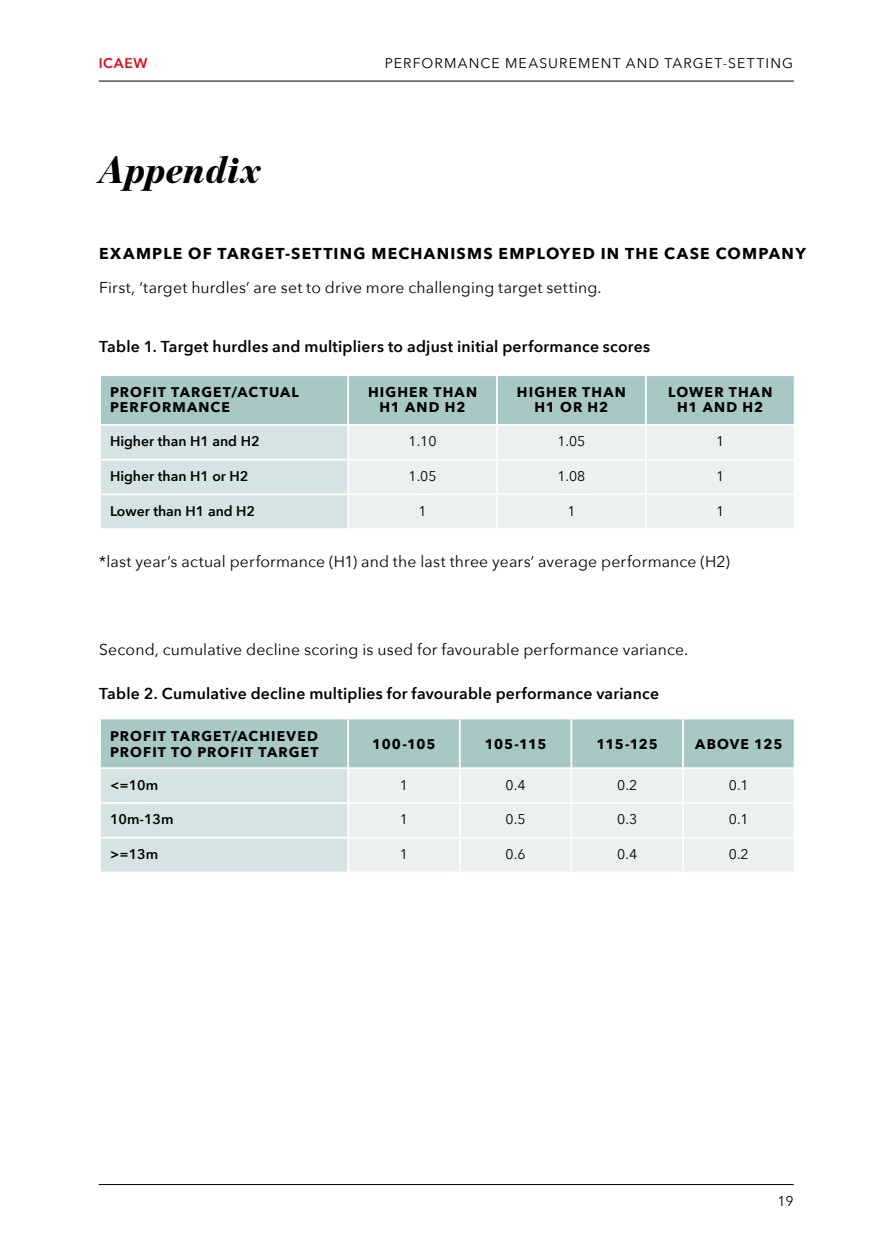
<style>
.page{position:relative;width:893px;height:1241px;background:#fff}
.page>*{position:absolute;margin:0;border:0;box-sizing:border-box;transform-origin:0 0}
.Main_Headers{font:italic 900 38.5px "Benton Mod Disp";letter-spacing:.01em;color:#000}
.Body_copy{font:15.75px "Avenir Next";letter-spacing:.01em;color:#000}
.Body_copy-2{font:600 15.75px "Avenir Next";letter-spacing:.015em;color:#000}
.Body_copy-3{font:700 15.75px "Avenir Next";letter-spacing:.08em;color:#000}
.t1{font:700 14px/15.8px "Avenir Next";letter-spacing:.08em;color:#000}
.t2{font:14px "Avenir Next";letter-spacing:.08em;color:#000}
.t3{font:600 14px "Avenir Next";color:#000}
.t4{font:600 14px "Avenir Next";letter-spacing:.045em;color:#e30613}
</style>
<div class="page">
<hr style="left:99px;top:81px;width:695px;height:1px;background:#000">
<hr style="left:99px;top:1183px;width:695px;height:1px;background:#000">
<svg style="left:101px;top:376px;width:693px;height:152px;background:#bad3d0"></svg>
<div style="left:349px;top:425px;width:445px;height:103px;background:#ebf1f1"></div>
<hr style="left:347px;top:376px;width:2px;height:48px;background:#fff">
<hr style="left:496px;top:376px;width:2px;height:48px;background:#fff">
<hr style="left:645px;top:376px;width:2px;height:48px;background:#fff">
<hr style="left:99px;top:424px;width:249px;height:1px;background:#fff">
<hr style="left:99px;top:458px;width:249px;height:2px;background:#fff">
<hr style="left:99px;top:493px;width:249px;height:2px;background:#fff">
<hr style="left:347px;top:425px;width:2px;height:33px;background:#fff">
<hr style="left:348px;top:424px;width:149px;height:1px;background:#fff">
<hr style="left:496px;top:425px;width:2px;height:33px;background:#fff">
<hr style="left:497px;top:424px;width:149px;height:1px;background:#fff">
<hr style="left:645px;top:425px;width:2px;height:33px;background:#fff">
<hr style="left:646px;top:424px;width:149px;height:1px;background:#fff">
<hr style="left:646px;top:458px;width:149px;height:2px;background:#fff">
<hr style="left:646px;top:493px;width:149px;height:2px;background:#fff">
<hr style="left:497px;top:458px;width:149px;height:2px;background:#fff">
<hr style="left:645px;top:460px;width:2px;height:33px;background:#fff">
<hr style="left:497px;top:493px;width:149px;height:2px;background:#fff">
<hr style="left:645px;top:495px;width:2px;height:33px;background:#fff">
<hr style="left:347px;top:460px;width:2px;height:33px;background:#fff">
<hr style="left:348px;top:458px;width:149px;height:2px;background:#fff">
<hr style="left:496px;top:460px;width:2px;height:33px;background:#fff">
<hr style="left:347px;top:495px;width:2px;height:33px;background:#fff">
<hr style="left:348px;top:493px;width:149px;height:2px;background:#fff">
<hr style="left:496px;top:495px;width:2px;height:33px;background:#fff">
<svg style="left:101px;top:719px;width:693px;height:152px;background:#bbd3d1"></svg>
<div style="left:349px;top:769px;width:445px;height:102px;background:#ebf1f1"></div>
<hr style="left:347px;top:769px;width:2px;height:33px;background:#fff">
<hr style="left:348px;top:767px;width:112px;height:2px;background:#fff">
<hr style="left:347px;top:803px;width:2px;height:33px;background:#fff">
<hr style="left:347px;top:719px;width:2px;height:48px;background:#fff">
<hr style="left:459px;top:719px;width:2px;height:48px;background:#fff">
<hr style="left:570px;top:719px;width:2px;height:48px;background:#fff">
<hr style="left:682px;top:719px;width:2px;height:48px;background:#fff">
<hr style="left:99px;top:767px;width:249px;height:2px;background:#fff">
<hr style="left:99px;top:802px;width:249px;height:1px;background:#fff">
<hr style="left:348px;top:802px;width:112px;height:1px;background:#fff">
<hr style="left:99px;top:836px;width:249px;height:2px;background:#fff">
<hr style="left:459px;top:769px;width:2px;height:33px;background:#fff">
<hr style="left:460px;top:767px;width:111px;height:2px;background:#fff">
<hr style="left:459px;top:803px;width:2px;height:33px;background:#fff">
<hr style="left:460px;top:802px;width:111px;height:1px;background:#fff">
<hr style="left:460px;top:836px;width:111px;height:2px;background:#fff">
<hr style="left:347px;top:838px;width:2px;height:33px;background:#fff">
<hr style="left:348px;top:836px;width:112px;height:2px;background:#fff">
<hr style="left:459px;top:838px;width:2px;height:33px;background:#fff">
<hr style="left:570px;top:769px;width:2px;height:33px;background:#fff">
<hr style="left:571px;top:767px;width:112px;height:2px;background:#fff">
<hr style="left:570px;top:803px;width:2px;height:33px;background:#fff">
<hr style="left:571px;top:802px;width:112px;height:1px;background:#fff">
<hr style="left:570px;top:838px;width:2px;height:33px;background:#fff">
<hr style="left:571px;top:836px;width:112px;height:2px;background:#fff">
<hr style="left:682px;top:769px;width:2px;height:33px;background:#fff">
<hr style="left:683px;top:767px;width:112px;height:2px;background:#fff">
<hr style="left:682px;top:803px;width:2px;height:33px;background:#fff">
<hr style="left:683px;top:802px;width:112px;height:1px;background:#fff">
<hr style="left:682px;top:838px;width:2px;height:33px;background:#fff">
<hr style="left:683px;top:836px;width:112px;height:2px;background:#fff">
<p class="t4" style="left:99px;top:51px;width:50px">ICAEW</p>
<p class="Main_Headers" style="left:99px;top:148px;width:164px">Appendix</p>
<p class="t2" style="left:385px;top:51px;width:410px">PERFORMANCE MEASUREMENT AND TARGET-SETTING</p>
<p class="Body_copy-3" style="left:99px;top:240px;width:708px">EXAMPLE OF TARGET-SETTING MECHANISMS EMPLOYED IN THE CASE COMPANY</p>
<p class="Body_copy" style="left:99px;top:275px;width:504px">First, ‘target hurdles’ are set to drive more challenging target setting.</p>
<p class="Body_copy-2" style="left:99px;top:333px;width:552px">Table 1. Target hurdles and multipliers to adjust initial performance scores</p>
<p class="t1" style="left:110px;top:383px;width:190px">PROFIT TARGET/ACTUAL<br>PERFORMANCE</p>
<p class="t1" style="left:368px;top:383px;width:110px;text-align:center">HIGHER THAN<br>H1 AND H2</p>
<p class="t1" style="left:517px;top:383px;width:110px;text-align:center">HIGHER THAN<br>H1 OR H2</p>
<p class="t1" style="left:668px;top:383px;width:106px">LOWER THAN</p>
<p class="t1" style="left:677px;top:399px;width:88px">H1 AND H2</p>
<p class="t3" style="left:110px;top:429px;width:151px">Higher than H1 and H2</p>
<p class="t2" style="left:409px;top:429px;width:29px">1.10</p>
<p class="t2" style="left:557px;top:429px;width:29px">1.05</p>
<p class="t2" style="left:716px;top:429px;width:10px">1</p>
<p class="t3" style="left:110px;top:464px;width:140px">Higher than H1 or H2</p>
<p class="t2" style="left:409px;top:464px;width:29px">1.05</p>
<p class="t2" style="left:557px;top:464px;width:29px">1.08</p>
<p class="t2" style="left:716px;top:464px;width:10px">1</p>
<p class="t3" style="left:110px;top:499px;width:147px">Lower than H1 and H2</p>
<p class="t2" style="left:418px;top:499px;width:10px">1</p>
<p class="t2" style="left:567px;top:499px;width:10px">1</p>
<p class="t2" style="left:716px;top:499px;width:10px">1</p>
<p class="Body_copy" style="left:99px;top:548px;width:632px">*last year’s actual performance (H1) and the last three years’ average performance (H2)</p>
<p class="Body_copy" style="left:99px;top:636px;width:590px">Second, cumulative decline scoring is used for favourable performance variance.</p>
<p class="Body_copy-2" style="left:99px;top:680px;width:561px">Table 2. Cumulative decline multiplies for favourable performance variance</p>
<p class="t1" style="left:110px;top:728px;width:210px">PROFIT TARGET/ACHIEVED<br>PROFIT TO PROFIT TARGET</p>
<p class="t1" style="left:372px;top:736px;width:65px">100-105</p>
<p class="t1" style="left:485px;top:736px;width:63px">105-115</p>
<p class="t1" style="left:596px;top:736px;width:63px">115-125</p>
<p class="t1" style="left:695px;top:736px;width:89px">ABOVE 125</p>
<p class="t3" style="left:110px;top:772px;width:50px">&lt;=10m</p>
<p class="t2" style="left:400px;top:772px;width:10px">1</p>
<p class="t2" style="left:506px;top:772px;width:21px">0.4</p>
<p class="t2" style="left:617px;top:772px;width:21px">0.2</p>
<p class="t2" style="left:729px;top:772px;width:21px">0.1</p>
<p class="t3" style="left:110px;top:807px;width:65px">10m-13m</p>
<p class="t2" style="left:400px;top:807px;width:10px">1</p>
<p class="t2" style="left:506px;top:807px;width:21px">0.5</p>
<p class="t2" style="left:617px;top:807px;width:21px">0.3</p>
<p class="t2" style="left:729px;top:807px;width:21px">0.1</p>
<p class="t3" style="left:110px;top:842px;width:50px">&gt;=13m</p>
<p class="t2" style="left:400px;top:842px;width:10px">1</p>
<p class="t2" style="left:506px;top:842px;width:21px">0.6</p>
<p class="t2" style="left:617px;top:842px;width:21px">0.4</p>
<p class="t2" style="left:729px;top:842px;width:21px">0.2</p>
<p class="t2" style="left:777px;top:1189px;width:18px">19</p>
</div>
